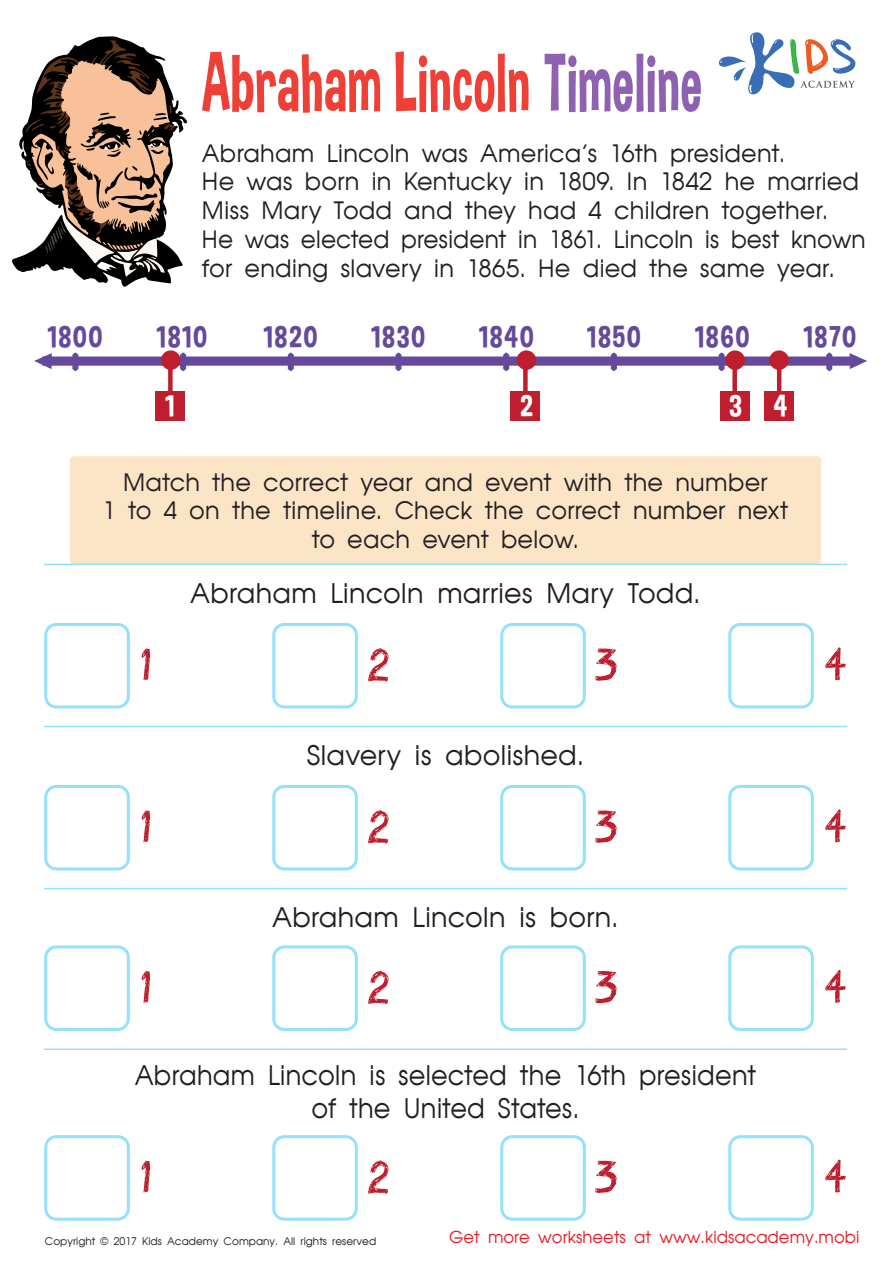
<style>
.page{position:relative;width:893px;height:1263px;background:#fff}
.page>*{position:absolute;margin:0;border:0;box-sizing:border-box;transform-origin:0 0}
.t1{font:82.5px "Dimbo";letter-spacing:.02em;color:#ee4036;scale:.7 1}
.t2{font:51px "take out the garbage";color:#be1e2d}
.t3{font:30.6px "Dimbo";letter-spacing:.07em;color:#65499c}
.t4{font:30.6px "Dimbo";color:#fff}
.t5{font:27px "AG Avant Garde Cyr";letter-spacing:.01em;color:#231f20}
.t6{font:27px/32.4px "AG Avant Garde Cyr";letter-spacing:.01em;color:#231f20;text-align:center;scale:.95 1}
.t7{font:24px/28.8px "AG Avant Garde Cyr";letter-spacing:.01em;color:#231f20;text-align:center}
.t8{font:16.5px "AG Avant Garde Cyr";color:#ec1c24}
.t9{font:10.5px "AG Avant Garde Cyr";color:#231f20}
.s1{color:#8e62b1}
</style>
<div class="page">
<div style="left:70px;top:456px;width:751px;height:109px;background:#fce4c7;border-radius:4px"></div>
<svg style="left:718px;top:32px;width:137px;height:63px"></svg>
<div style="left:42px;top:357px;width:811px;height:9px;background:#65499c"></div>
<svg style="left:288px;top:352px;width:6px;height:19px"></svg>
<svg style="left:503px;top:352px;width:6px;height:19px"></svg>
<svg style="left:395px;top:352px;width:6px;height:19px"></svg>
<svg style="left:72px;top:352px;width:6px;height:19px"></svg>
<svg style="left:180px;top:352px;width:6px;height:19px"></svg>
<svg style="left:610px;top:352px;width:7px;height:19px"></svg>
<svg style="left:718px;top:352px;width:6px;height:19px"></svg>
<svg style="left:826px;top:352px;width:6px;height:19px"></svg>
<svg style="left:34px;top:353px;width:18px;height:16px"></svg>
<svg style="left:849px;top:353px;width:18px;height:16px"></svg>
<hr style="left:44px;top:1048px;width:803px;height:2px;background:#93e0ff">
<hr style="left:44px;top:888px;width:803px;height:1px;background:#93e0ff">
<hr style="left:44px;top:564px;width:803px;height:1px;background:#93e0ff">
<hr style="left:44px;top:726px;width:803px;height:1px;background:#93e0ff">
<div style="left:516px;top:350px;width:20px;height:20px;background:#be1e2d;border-radius:50%"></div>
<div style="left:161px;top:350px;width:19px;height:20px;background:#be1e2d;border-radius:50%"></div>
<div style="left:769px;top:350px;width:19px;height:20px;background:#be1e2d;border-radius:50%"></div>
<div style="left:725px;top:350px;width:19px;height:20px;background:#be1e2d;border-radius:50%"></div>
<svg style="left:12px;top:36px;width:175px;height:251px"></svg>
<div style="left:168px;top:359px;width:5px;height:40px;background:#be1e2d"></div>
<div style="left:155px;top:391px;width:30px;height:30px;background:#be1e2d"></div>
<svg style="left:523px;top:369px;width:4px;height:22px"></svg>
<div style="left:510px;top:391px;width:30px;height:30px;background:#be1e2d"></div>
<div style="left:732px;top:359px;width:5px;height:40px;background:#be1e2d"></div>
<div style="left:719px;top:391px;width:30px;height:30px;background:#be1e2d"></div>
<hr style="left:777px;top:359px;width:4px;height:40px;background:#be1e2d">
<div style="left:764px;top:391px;width:30px;height:30px;background:#be1e2d"></div>
<div style="left:44px;top:623px;width:86px;height:85px;border:3px solid #93e0ff;border-radius:10px"></div>
<div style="left:272px;top:623px;width:86px;height:85px;border:3px solid #93e0ff;border-radius:10px"></div>
<div style="left:500px;top:623px;width:86px;height:85px;border:3px solid #93e0ff;border-radius:10px"></div>
<div style="left:728px;top:623px;width:85px;height:85px;border:3px solid #93e0ff;border-radius:10px"></div>
<div style="left:44px;top:785px;width:86px;height:85px;border:3px solid #93e0ff;border-radius:10px"></div>
<div style="left:272px;top:785px;width:86px;height:85px;border:3px solid #93e0ff;border-radius:10px"></div>
<div style="left:500px;top:785px;width:86px;height:85px;border:3px solid #93e0ff;border-radius:10px"></div>
<div style="left:728px;top:785px;width:85px;height:85px;border:3px solid #93e0ff;border-radius:10px"></div>
<div style="left:44px;top:945px;width:86px;height:86px;border:3px solid #93e0ff;border-radius:10px"></div>
<div style="left:272px;top:945px;width:86px;height:86px;border:3px solid #93e0ff;border-radius:10px"></div>
<div style="left:500px;top:945px;width:86px;height:86px;border:3px solid #93e0ff;border-radius:10px"></div>
<div style="left:728px;top:945px;width:85px;height:86px;border:3px solid #93e0ff;border-radius:10px"></div>
<div style="left:44px;top:1135px;width:86px;height:86px;border:3px solid #93e0ff;border-radius:10px"></div>
<div style="left:272px;top:1135px;width:86px;height:86px;border:3px solid #93e0ff;border-radius:10px"></div>
<div style="left:500px;top:1135px;width:86px;height:86px;border:3px solid #93e0ff;border-radius:10px"></div>
<div style="left:728px;top:1135px;width:85px;height:86px;border:3px solid #93e0ff;border-radius:10px"></div>
<h1 class="t1" style="left:202px;top:33px;width:714px">Abraham Lincoln <span class="s1">Timeline</span></h1>
<p class="t7" style="left:202px;top:139px;width:665px;text-align:left">Abraham Lincoln was America’s 16th president.<br>He was born in Kentucky in 1809. In 1842 he married Miss Mary Todd and they had 4 children together.<br>He was elected president in 1861. Lincoln is best known for ending slavery in 1865. He died the same year.</p>
<p class="t3" style="left:47px;top:319px;width:56px">1800</p>
<p class="t3" style="left:157px;top:319px;width:52px">1810</p>
<p class="t3" style="left:263px;top:319px;width:55px">1820</p>
<p class="t3" style="left:371px;top:319px;width:55px">1830</p>
<p class="t3" style="left:479px;top:319px;width:56px">1840</p>
<p class="t3" style="left:587px;top:319px;width:55px">1850</p>
<p class="t3" style="left:694px;top:319px;width:56px">1860</p>
<p class="t3" style="left:803px;top:319px;width:54px">1870</p>
<p class="t4" style="left:165px;top:388px;width:11px">1</p>
<p class="t4" style="left:520px;top:388px;width:14px">2</p>
<p class="t4" style="left:729px;top:388px;width:60px">3 4</p>
<p class="t7" style="left:102px;top:468px;width:687px">Match the correct year and event with the number<br>1 to 4 on the timeline. Check the correct number next to each event below.</p>
<p class="t5" style="left:190px;top:578px;width:512px">Abraham Lincoln marries Mary Todd.</p>
<h2 class="t2" style="left:142px;top:635px;width:14px">1</h2>
<h2 class="t2" style="left:368px;top:635px;width:27px">2</h2>
<h2 class="t2" style="left:595px;top:635px;width:27px">3</h2>
<h2 class="t2" style="left:825px;top:635px;width:27px">4</h2>
<p class="t5" style="left:307px;top:740px;width:279px">Slavery is abolished.</p>
<h2 class="t2" style="left:142px;top:797px;width:14px">1</h2>
<h2 class="t2" style="left:368px;top:797px;width:27px">2</h2>
<h2 class="t2" style="left:595px;top:797px;width:27px">3</h2>
<h2 class="t2" style="left:825px;top:797px;width:27px">4</h2>
<p class="t5" style="left:272px;top:901px;width:348px">Abraham Lincoln is born.</p>
<h2 class="t2" style="left:142px;top:958px;width:14px">1</h2>
<h2 class="t2" style="left:368px;top:958px;width:27px">2</h2>
<h2 class="t2" style="left:595px;top:958px;width:27px">3</h2>
<h2 class="t2" style="left:825px;top:958px;width:27px">4</h2>
<p class="t6" style="left:135px;top:1059px;width:655px">Abraham Lincoln is selected the 16th president of the United States.</p>
<h2 class="t2" style="left:142px;top:1148px;width:14px">1</h2>
<h2 class="t2" style="left:368px;top:1148px;width:27px">2</h2>
<h2 class="t2" style="left:595px;top:1148px;width:27px">3</h2>
<h2 class="t2" style="left:825px;top:1148px;width:27px">4</h2>
<p class="t9" style="left:45px;top:1235px;width:333px">Copyright © 2017 Kids Academy Company. All rights reserved</p>
<p class="t8" style="left:449px;top:1228px;width:412px">Get more worksheets at www.kidsacademy.mobi</p>
</div>
